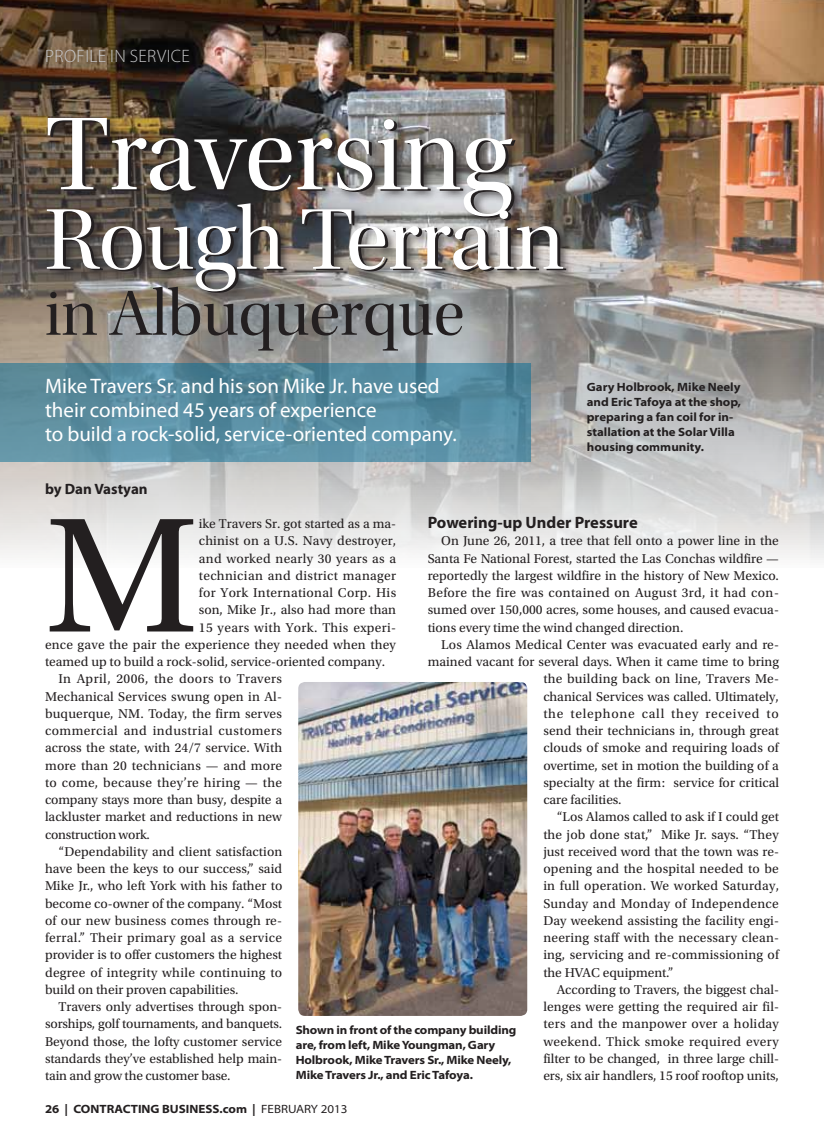
<style>
.page{position:relative;width:824px;height:1134px;background:#fff}
.page>*{position:absolute;margin:0;border:0;box-sizing:border-box;transform-origin:0 0}
.t1{font:172.05px "Utopia Std";color:#231f20}
.t2{font:108px "Utopia Std Disp";color:#fff}
.t3{font:90px "Utopia Std Disp";color:#fff}
.t4{font:66px "Utopia Std Disp";color:#231f20}
.t5{font:21px/24px "Myriad Pro";color:#fff}
.t6{font:300 18px "Myriad Pro";letter-spacing:.02em;color:#c7c8ca}
.t7{font:700 16.5px "Myriad Pro";color:#231f20}
.t8{font:700 15px "Myriad Pro";color:#231f20}
.t9{font:13.5px/17.2px "Utopia Std";letter-spacing:.005em;color:#231f20;text-align:justify}
.t10{font:13.5px "Utopia Std";letter-spacing:.025em;color:#231f20}
.t11{font:13.5px "Utopia Std";letter-spacing:.035em;color:#231f20}
.t12{font:13.5px "Utopia Std";letter-spacing:.03em;color:#231f20}
.t13{font:13.5px "Utopia Std";letter-spacing:.055em;color:#231f20}
.t14{font:13.5px "Utopia Std";letter-spacing:-.015em;color:#231f20}
.t15{font:700 semi-expanded 12px/15px "Myriad Pro";letter-spacing:-.005em;color:#231f20}
.s1{font-weight:400}
</style>
<div class="page">
<img style="left:0;top:0;width:824px;height:560px">
<img style="left:300px;top:683px;width:225px;height:331px">
<div style="left:296px;top:679px;width:233px;height:339px;border:3px solid #fff;border-radius:8px"></div>
<svg style="left:0;top:363px;width:531px;height:99px;background:#588da1"></svg>
<div style="left:45px;top:114px;width:531px;height:190px;background:#231f20;opacity:.75"></div>
<h3 class="t6" style="left:45px;top:46px;width:146px">PROFILE IN SERVICE</h3>
<h2 class="t2" style="left:45px;top:97px;width:468px">Traversing</h2>
<h3 class="t3" style="left:45px;top:192px;width:521px">Rough Terrain</h3>
<h3 class="t4" style="left:45px;top:278px;width:421px">in Albuquerque</h3>
<h3 class="t5" style="left:45px;top:373px;width:413px">Mike Travers Sr. and his son Mike Jr. have used their combined 45 years of experience<br>to build a rock-solid, service-oriented company.</h3>
<p class="t15" style="left:587px;top:380px;width:155px">Gary Holbrook, Mike Neely and Eric Tafoya at the shop, preparing a fan coil for in&shy;stallation at the Solar Villa housing community.</p>
<p class="t8" style="left:45px;top:479px;width:104px">by Dan Vastyan</p>
<h1 class="t1" style="left:45px;top:483px;width:155px">M</h1>
<p class="t9" style="left:199px;top:515px;width:199px">ike Travers Sr. got started as a ma-</p>
<p class="t7" style="left:428px;top:512px;width:211px">Powering-up Under Pressure</p>
<p class="t9" style="left:428px;top:532px;width:353px;text-indent:14px">On June 26, 2011, a tree that fell onto a power line in the Santa Fe National Forest, started the Las Conchas wildfire — reportedly the largest wildfire in the history of New Mexico.<br>Before the fire was contained on August 3rd, it had con&shy;sumed over 150,000 acres, some houses, and caused evacua&shy;tions every time the wind changed direction.</p>
<p class="t9" style="left:441px;top:636px;width:339px">Los Alamos Medical Center was evacuated early and re-</p>
<p class="t9" style="left:428px;top:653px;width:352px">mained vacant for several days. When it came time to bring</p>
<p class="t9" style="left:543px;top:671px;width:237px">the building back on line, Travers Me-</p>
<p class="t9" style="left:543px;top:688px;width:237px">chanical Services was called. Ultimately,</p>
<p class="t13" style="left:543px;top:706px;width:237px">the telephone call they received to</p>
<p class="t9" style="left:543px;top:722px;width:237px">send their technicians in, through great</p>
<p class="t9" style="left:543px;top:740px;width:237px">clouds of smoke and requiring loads of</p>
<p class="t9" style="left:543px;top:757px;width:237px">overtime, set in motion the building of a</p>
<p class="t9" style="left:543px;top:774px;width:237px">specialty at the firm: service for critical</p>
<p class="t9" style="left:543px;top:791px;width:80px">care facilities.</p>
<p class="t9" style="left:557px;top:809px;width:224px">“Los Alamos called to ask if I could get</p>
<p class="t9" style="left:543px;top:826px;width:237px">the job done stat,” Mike Jr. says. “They</p>
<p class="t9" style="left:543px;top:843px;width:237px">just received word that the town was re-</p>
<p class="t9" style="left:543px;top:860px;width:237px">opening and the hospital needed to be</p>
<p class="t9" style="left:543px;top:878px;width:237px">in full operation. We worked Saturday,</p>
<p class="t10" style="left:543px;top:896px;width:237px">Sunday and Monday of Independence</p>
<p class="t9" style="left:543px;top:912px;width:237px">Day weekend assisting the facility engi-</p>
<p class="t9" style="left:543px;top:929px;width:237px">neering staff with the necessary clean-</p>
<p class="t9" style="left:543px;top:947px;width:237px">ing, servicing and re-commissioning of</p>
<p class="t9" style="left:543px;top:964px;width:132px">the HVAC equipment.”</p>
<p class="t9" style="left:557px;top:981px;width:223px">According to Travers, the biggest chal-</p>
<p class="t9" style="left:543px;top:998px;width:237px">lenges were getting the required air fil-</p>
<p class="t10" style="left:543px;top:1017px;width:237px">ters and the manpower over a holiday</p>
<p class="t10" style="left:543px;top:1034px;width:237px">weekend. Thick smoke required every</p>
<p class="t9" style="left:543px;top:1050px;width:237px">filter to be changed, in three large chill-</p>
<p class="t9" style="left:543px;top:1067px;width:237px">ers, six air handlers, 15 roof rooftop units,</p>
<p class="t9" style="left:199px;top:532px;width:199px">chinist on a U.S. Navy destroyer,</p>
<p class="t9" style="left:199px;top:550px;width:199px">and worked nearly 30 years as a</p>
<p class="t10" style="left:199px;top:568px;width:199px">technician and district manager</p>
<p class="t10" style="left:199px;top:585px;width:199px">for York International Corp. His</p>
<p class="t9" style="left:199px;top:602px;width:199px">son, Mike Jr., also had more than</p>
<p class="t10" style="left:199px;top:620px;width:199px">15 years with York. This experi-</p>
<p class="t9" style="left:45px;top:636px;width:352px">ence gave the pair the experience they needed when they</p>
<p class="t9" style="left:45px;top:653px;width:341px">teamed up to build a rock-solid, service-oriented company.</p>
<p class="t12" style="left:59px;top:672px;width:225px">In April, 2006, the doors to Travers</p>
<p class="t9" style="left:45px;top:688px;width:239px">Mechanical Services swung open in Al-</p>
<p class="t9" style="left:45px;top:705px;width:238px">buquerque, NM. Today, the firm serves</p>
<p class="t11" style="left:45px;top:723px;width:238px">commercial and industrial customers</p>
<p class="t9" style="left:45px;top:740px;width:239px">across the state, with 24/7 service. With</p>
<p class="t9" style="left:45px;top:757px;width:239px">more than 20 technicians — and more</p>
<p class="t9" style="left:45px;top:774px;width:238px">to come, because they’re hiring — the</p>
<p class="t9" style="left:45px;top:791px;width:239px">company stays more than busy, despite a</p>
<p class="t9" style="left:45px;top:809px;width:238px">lackluster market and reductions in new</p>
<p class="t14" style="left:45px;top:827px;width:106px">construction work.</p>
<p class="t9" style="left:59px;top:843px;width:225px">“Dependability and client satisfaction</p>
<p class="t9" style="left:45px;top:860px;width:239px">have been the keys to our success,” said</p>
<p class="t9" style="left:45px;top:878px;width:239px">Mike Jr., who left York with his father to</p>
<p class="t9" style="left:45px;top:895px;width:239px">become co-owner of the company. “Most</p>
<p class="t9" style="left:45px;top:912px;width:239px">of our new business comes through re-</p>
<p class="t10" style="left:45px;top:930px;width:238px">ferral.” Their primary goal as a service</p>
<p class="t9" style="left:45px;top:947px;width:239px">provider is to offer customers the highest</p>
<p class="t10" style="left:45px;top:965px;width:239px">degree of integrity while continuing to</p>
<p class="t9" style="left:45px;top:981px;width:195px">build on their proven capabilities.</p>
<p class="t9" style="left:59px;top:998px;width:225px">Travers only advertises through spon-</p>
<p class="t9" style="left:45px;top:1016px;width:239px">sorships, golf tournaments, and banquets.</p>
<p class="t9" style="left:45px;top:1033px;width:239px">Beyond those, the lofty customer service</p>
<p class="t9" style="left:45px;top:1050px;width:239px">standards they’ve established help main-</p>
<p class="t9" style="left:45px;top:1067px;width:187px">tain and grow the customer base.</p>
<p class="t15" style="left:296px;top:1023px;width:222px">Shown in front of the company building are, from left, Mike Youngman, Gary Holbrook, Mike Travers Sr., Mike Neely, Mike Travers Jr., and Eric Tafoya.</p>
<p class="t15" style="left:45px;top:1102px;width:304px">26 | CONTRACTING BUSINESS.com | <span class="s1">FEBRUARY 2013</span></p>
</div>
